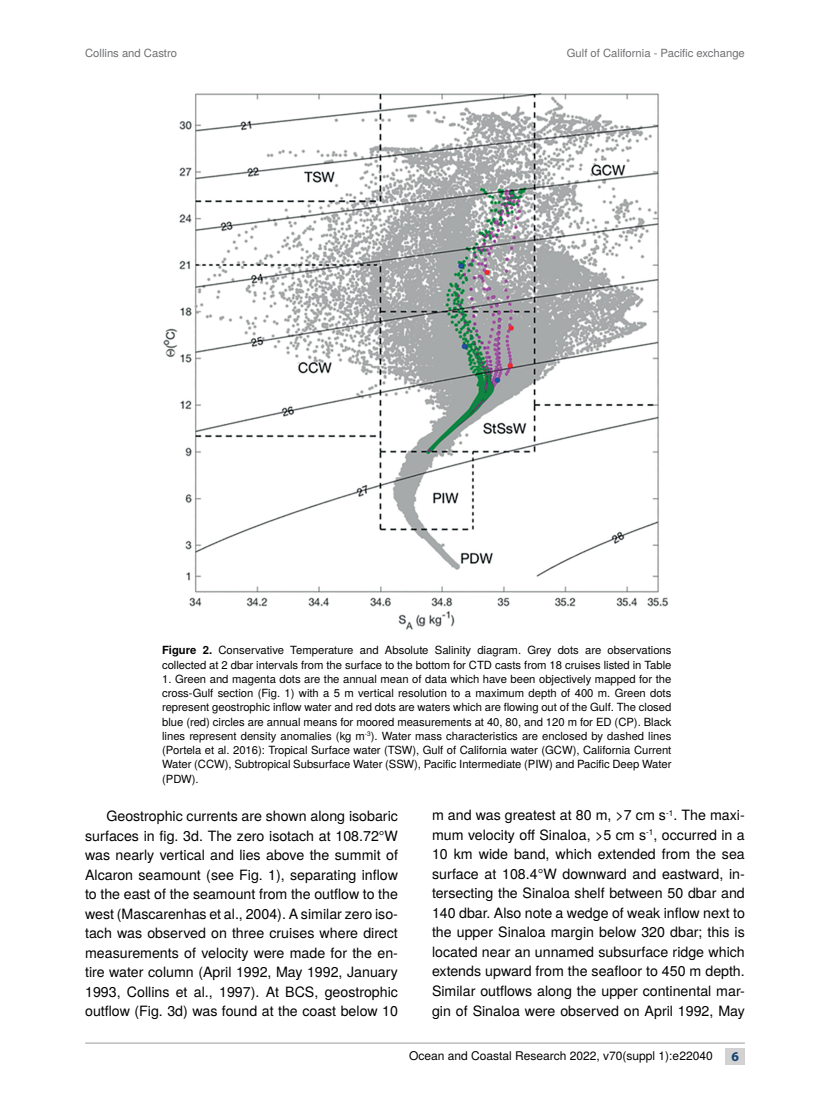
<style>
.page{position:relative;width:830px;height:1106px;background:#fff}
.page>*{position:absolute;margin:0;border:0;box-sizing:border-box;transform-origin:0 0}
.t1{font:14.25px/19.5px "Te X Gyre Heros";color:#000;text-align:justify}
.t2{font:700 13.5px "Myriad Pro";color:#134272}
.t3{font:12px "Te X Gyre Heros";color:#000}
.t4{font:11.25px/14.2px "Te X Gyre Heros";color:#000}
.t5{font:11.25px "Te X Gyre Heros";color:#6d6e71}
.s1{font-weight:700}
</style>
<div class="page">
<hr style="left:85px;top:1042px;width:659px;height:1px;background:#9a9a9b">
<div style="left:725px;top:1048px;width:19px;height:16px;background:#d2d2d2"></div>
<img style="left:163px;top:93px;width:506px;height:537px">
<p class="t5" style="left:85px;top:44px;width:93px">Collins and Castro</p>
<p class="t5" style="left:566px;top:44px;width:179px">Gulf of California - Pacific exchange</p>
<p class="t4" style="left:162px;top:642px;width:510px"><span class="s1">Figure 2.</span> Conservative Temperature and Absolute Salinity diagram. Grey dots are observations collected at 2 dbar intervals from the surface to the bottom for CTD casts from 18 cruises listed in Table</p>
<p class="t4" style="left:162px;top:671px;width:510px;text-align:justify">1. Green and magenta dots are the annual mean of data which have been objectively mapped for the cross-Gulf section (Fig. 1) with a 5 m vertical resolution to a maximum depth of 400 m. Green dots represent geostrophic inflow water and red dots are waters which are flowing out of the Gulf. The closed blue (red) circles are annual means for moored measurements at 40, 80, and 120 m for ED (CP). Black lines represent density anomalies (kg m<sup>-3</sup>). Water mass characteristics are enclosed by dashed lines (Portela et al. 2016): Tropical Surface water (TSW), Gulf of California water (GCW), California Current Water (CCW), Subtropical Subsurface Water (SSW), Pacific Intermediate (PIW) and Pacific Deep Water (PDW).</p>
<p class="t1" style="left:85px;top:805px;width:314px;text-indent:21px">Geostrophic currents are shown along isobaric surfaces in fig. 3d. The zero isotach at 108.72°W was nearly vertical and lies above the summit of Alcaron seamount (see Fig. 1), separating inflow to the east of the seamount from the outflow to the west (Mascarenhas et al., 2004). A similar zero iso&shy;tach was observed on three cruises where direct measurements of velocity were made for the en&shy;tire water column (April 1992, May 1992, January 1993, Collins et al., 1997). At BCS, geostrophic outflow (Fig. 3d) was found at the coast below 10</p>
<p class="t1" style="left:432px;top:804px;width:314px">m and was greatest at 80 m, &gt;7 cm s<sup>-1</sup>. The maxi&shy;mum velocity off Sinaloa, &gt;5 cm s<sup>-1</sup>, occurred in a 10 km wide band, which extended from the sea surface at 108.4°W downward and eastward, in&shy;tersecting the Sinaloa shelf between 50 dbar and 140 dbar. Also note a wedge of weak inflow next to the upper Sinaloa margin below 320 dbar; this is located near an unnamed subsurface ridge which extends upward from the seafloor to 450 m depth.<br>Similar outflows along the upper continental mar&shy;gin of Sinaloa were observed on April 1992, May</p>
<p class="t3" style="left:409px;top:1046px;width:305px">Ocean and Coastal Research 2022, v70(suppl 1):e22040</p>
<p class="t2" style="left:731px;top:1047px;width:9px">6</p>
</div>
